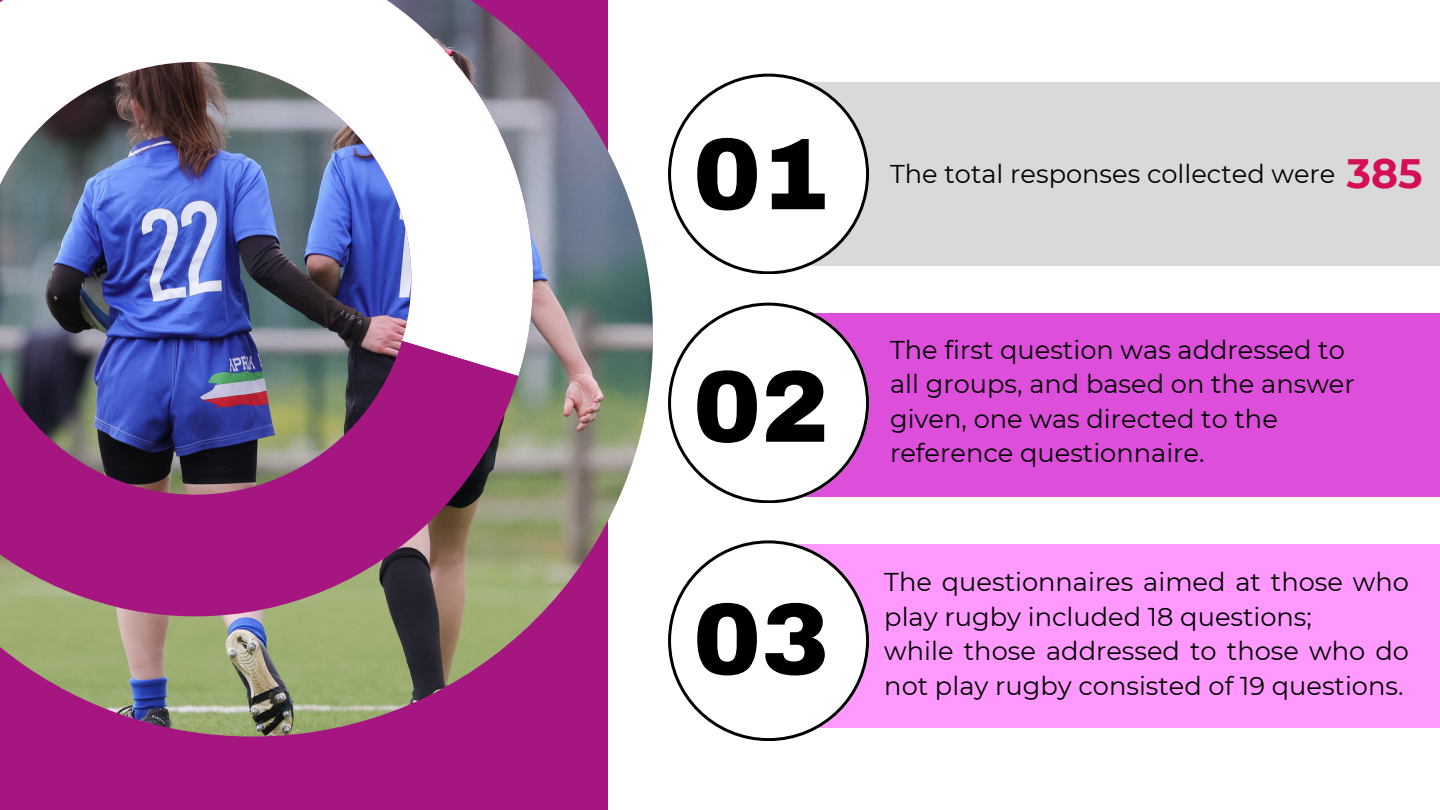
<style>
.page{position:relative;width:1440px;height:810px;background:#fff}
.page>*{position:absolute;margin:0;border:0;box-sizing:border-box;transform-origin:0 0}
.t1{font:900 102px "Archivo";color:#000}
.t2{font:700 41px "Montserrat";color:#d50e58}
.t3{font:25.7px/34.5px "Montserrat";color:#000}
</style>
<div class="page">
<div style="left:0;top:0;width:608px;height:810px;background:#a51680"></div>
<img style="left:0;top:55px;width:653px;height:682px">
<svg style="left:0;top:382px;width:538px;height:240px"></svg>
<img style="left:0;top:0;width:538px;height:382px">
<div style="left:747px;top:82px;width:693px;height:184px;background:#d9d9d9"></div>
<div style="left:668px;top:74px;width:201px;height:200px;background:#fff"></div>
<div style="left:665px;top:71px;width:207px;height:206px;border:6px solid #000;border-radius:50%"></div>
<div style="left:747px;top:313px;width:693px;height:184px;background:#dd4eda"></div>
<div style="left:668px;top:303px;width:201px;height:200px;background:#fff"></div>
<div style="left:665px;top:300px;width:207px;height:206px;border:6px solid #000;border-radius:50%"></div>
<div style="left:747px;top:544px;width:693px;height:183px;background:#f9f"></div>
<div style="left:668px;top:540px;width:201px;height:201px;background:#fff"></div>
<div style="left:665px;top:537px;width:207px;height:207px;border:6px solid #000;border-radius:50%"></div>
<p class="t1" style="left:693px;top:120px;width:138px">01</p>
<p class="t1" style="left:693px;top:352px;width:138px">02</p>
<p class="t1" style="left:693px;top:585px;width:138px">03</p>
<p class="t3" style="left:890px;top:156px;width:447px">The total responses collected were</p>
<h1 class="t2" style="left:1347px;top:148px;width:77px">385</h1>
<p class="t3" style="left:890px;top:332px;width:466px">The first question was addressed to all groups, and based on the answer given, one was directed to the reference questionnaire.</p>
<h2 class="t3" style="left:884px;top:565px;width:526px">The questionnaires aimed at those who play rugby included 18 questions;</h2>
<p class="t3" style="left:884px;top:634px;width:526px">while those addressed to those who do not play rugby consisted of 19 questions.</p>
</div>
